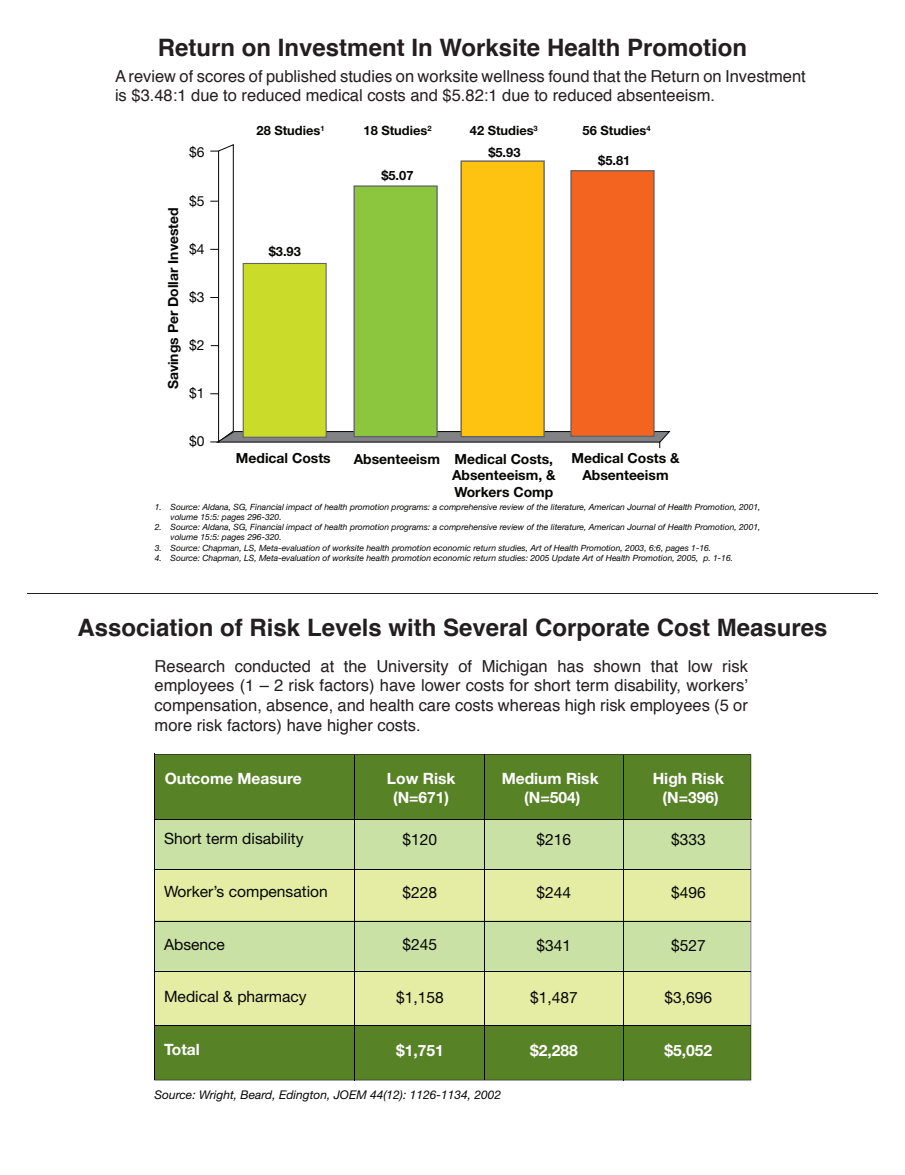
<style>
.page{position:relative;width:905px;height:1175px;background:#fff}
.page>*{position:absolute;margin:0;border:0;box-sizing:border-box;transform-origin:0 0}
.t1{font:700 24px "Helvetica";color:#231f20}
.t2{font:16.5px/19.8px "Helvetica";color:#231f20}
.t3{font:15.6px "Helvetica Neue";color:#050504}
.t4{font:700 15.6px "Helvetica Neue";color:#fff}
.t5{font:700 13.95px/16.6px "Helvetica Neue";color:#050504}
.t6{font:13.95px "Helvetica Neue";color:#050504}
.t7{font:700 12.9px "Helvetica Neue";color:#050504}
.t8{font:italic 12px "Helvetica Neue";color:#050504}
.t9{font:italic 8.55px/10.2px "Helvetica Neue";color:#050504}
</style>
<div class="page">
<hr style="left:27px;top:593px;width:851px;height:1px;background:#231f20">
<svg style="left:210px;top:144px;width:460px;height:304px"></svg>
<div style="left:243px;top:263px;width:83px;height:174px;background:#cadb2a"></div>
<div style="left:243px;top:263px;width:84px;height:175px;border:1px solid #636366"></div>
<div style="left:354px;top:186px;width:83px;height:250px;background:#8bc63e"></div>
<div style="left:353px;top:185px;width:85px;height:252px;border:1px solid #636366"></div>
<div style="left:461px;top:161px;width:83px;height:275px;background:#fec210"></div>
<div style="left:460px;top:160px;width:84px;height:277px;border:1px solid #636366"></div>
<div style="left:571px;top:171px;width:83px;height:265px;background:#f36421"></div>
<div style="left:570px;top:170px;width:84px;height:267px;border:1px solid #636366"></div>
<svg style="left:154px;top:754px;width:597px;height:326px;background:#a6c074"></svg>
<hr style="left:154px;top:869px;width:596px;height:1px;background:#050504">
<hr style="left:154px;top:971px;width:596px;height:1px;background:#050504">
<hr style="left:154px;top:920px;width:596px;height:1px;background:#050504">
<hr style="left:154px;top:1025px;width:596px;height:1px;background:#050504">
<hr style="left:154px;top:753px;width:1px;height:326px;background:#050504">
<hr style="left:155px;top:818px;width:596px;height:1px;background:#050504">
<hr style="left:354px;top:755px;width:1px;height:325px;background:#050504">
<hr style="left:484px;top:754px;width:1px;height:325px;background:#050504">
<hr style="left:623px;top:755px;width:1px;height:325px;background:#050504">
<h1 class="t1" style="left:158px;top:28px;width:590px">Return on Investment In Worksite Health Promotion</h1>
<h2 class="t2" style="left:115px;top:66px;width:692px">A review of scores of published studies on worksite wellness found that the Return on Investment is $3.48:1 due to reduced medical costs and $5.82:1 due to reduced absenteeism.</h2>
<h3 class="t5" style="left:164px;top:389px;width:184px;rotate:-90deg">Savings Per Dollar Invested</h3>
<h3 class="t6" style="left:189px;top:144px;width:17px">$6</h3>
<h3 class="t6" style="left:189px;top:192px;width:17px">$5</h3>
<h3 class="t6" style="left:189px;top:240px;width:17px">$4</h3>
<h3 class="t6" style="left:189px;top:288px;width:17px">$3</h3>
<h3 class="t6" style="left:189px;top:337px;width:17px">$2</h3>
<h3 class="t6" style="left:189px;top:385px;width:17px">$1</h3>
<h3 class="t6" style="left:189px;top:433px;width:17px">$0</h3>
<h3 class="t7" style="left:256px;top:123px;width:69px">28 Studies<sup>1</sup></h3>
<h3 class="t7" style="left:363px;top:123px;width:69px">18 Studies<sup>2</sup></h3>
<h3 class="t7" style="left:470px;top:123px;width:69px">42 Studies<sup>3</sup></h3>
<h3 class="t7" style="left:582px;top:123px;width:69px">56 Studies<sup>4</sup></h3>
<h3 class="t7" style="left:269px;top:243px;width:34px">$3.93</h3>
<h3 class="t7" style="left:381px;top:167px;width:34px">$5.07</h3>
<h3 class="t7" style="left:488px;top:144px;width:34px">$5.93</h3>
<h3 class="t7" style="left:598px;top:153px;width:34px">$5.81</h3>
<h3 class="t5" style="left:571px;top:449px;width:110px;text-align:center">Medical Costs &amp;<br>Absenteeism</h3>
<h3 class="t5" style="left:236px;top:450px;width:96px">Medical Costs</h3>
<p class="t9" style="left:170px;top:501px;width:591px;text-indent:-16px">1. Source: Aldana, SG, Financial impact of health promotion programs: a comprehensive review of the literature, American Journal of Health Promotion, 2001, volume 15:5: pages 296-320.</p>
<p class="t9" style="left:170px;top:522px;width:591px;text-indent:-16px">2. Source: Aldana, SG, Financial impact of health promotion programs: a comprehensive review of the literature, American Journal of Health Promotion, 2001, volume 15:5: pages 296-320.</p>
<p class="t9" style="left:155px;top:542px;width:558px">3. Source: Chapman, LS, Meta-evaluation of worksite health promotion economic return studies, Art of Health Promotion, 2003, 6:6, pages 1-16.</p>
<p class="t9" style="left:155px;top:552px;width:580px">4. Source: Chapman, LS, Meta-evaluation of worksite health promotion economic return studies: 2005 Update Art of Health Promotion, 2005, p. 1-16.</p>
<h3 class="t5" style="left:452px;top:450px;width:105px">Medical Costs,<br>Absenteeism, &amp;<br>Workers Comp</h3>
<h3 class="t5" style="left:354px;top:450px;width:88px">Absenteeism</h3>
<h1 class="t1" style="left:77px;top:608px;width:751px">Association of Risk Levels with Several Corporate Cost Measures</h1>
<p class="t2" style="left:154px;top:656px;width:595px;text-align:justify">Research conducted at the University of Michigan has shown that low risk employees (1 – 2 risk factors) have lower costs for short term disability, workers’ compensation, absence, and health care costs whereas high risk employees (5 or more risk factors) have higher costs.</p>
<h3 class="t4" style="left:165px;top:768px;width:139px">Outcome Measure</h3>
<h3 class="t4" style="left:387px;top:768px;width:70px">Low Risk</h3>
<h3 class="t4" style="left:501px;top:768px;width:98px">Medium Risk</h3>
<h3 class="t4" style="left:652px;top:768px;width:73px">High Risk</h3>
<h3 class="t4" style="left:393px;top:787px;width:58px">(N=671)</h3>
<h3 class="t4" style="left:524px;top:787px;width:58px">(N=504)</h3>
<h3 class="t4" style="left:662px;top:787px;width:58px">(N=396)</h3>
<h3 class="t3" style="left:402px;top:830px;width:36px">$120</h3>
<h3 class="t3" style="left:402px;top:882px;width:36px">$228</h3>
<h3 class="t3" style="left:402px;top:935px;width:36px">$245</h3>
<h3 class="t3" style="left:396px;top:988px;width:49px">$1,158</h3>
<h3 class="t4" style="left:396px;top:1040px;width:49px">$1,751</h3>
<h3 class="t3" style="left:536px;top:830px;width:36px">$216</h3>
<h3 class="t3" style="left:536px;top:883px;width:36px">$244</h3>
<h3 class="t3" style="left:536px;top:935px;width:36px">$341</h3>
<h3 class="t3" style="left:530px;top:988px;width:49px">$1,487</h3>
<h3 class="t4" style="left:530px;top:1040px;width:49px">$2,288</h3>
<h3 class="t3" style="left:671px;top:830px;width:36px">$333</h3>
<h3 class="t3" style="left:671px;top:883px;width:36px">$496</h3>
<h3 class="t3" style="left:671px;top:935px;width:36px">$527</h3>
<h3 class="t3" style="left:664px;top:988px;width:49px">$3,696</h3>
<h3 class="t4" style="left:664px;top:1040px;width:49px">$5,052</h3>
<h3 class="t3" style="left:164px;top:829px;width:141px">Short term disability</h3>
<h3 class="t3" style="left:164px;top:882px;width:165px">Worker’s compensation</h3>
<h3 class="t3" style="left:164px;top:934px;width:62px">Absence</h3>
<h3 class="t3" style="left:164px;top:987px;width:144px">Medical &amp; pharmacy</h3>
<h3 class="t4" style="left:164px;top:1040px;width:37px">Total</h3>
<h3 class="t8" style="left:154px;top:1087px;width:348px">Source: Wright, Beard, Edington, JOEM 44(12): 1126-1134, 2002</h3>
</div>
